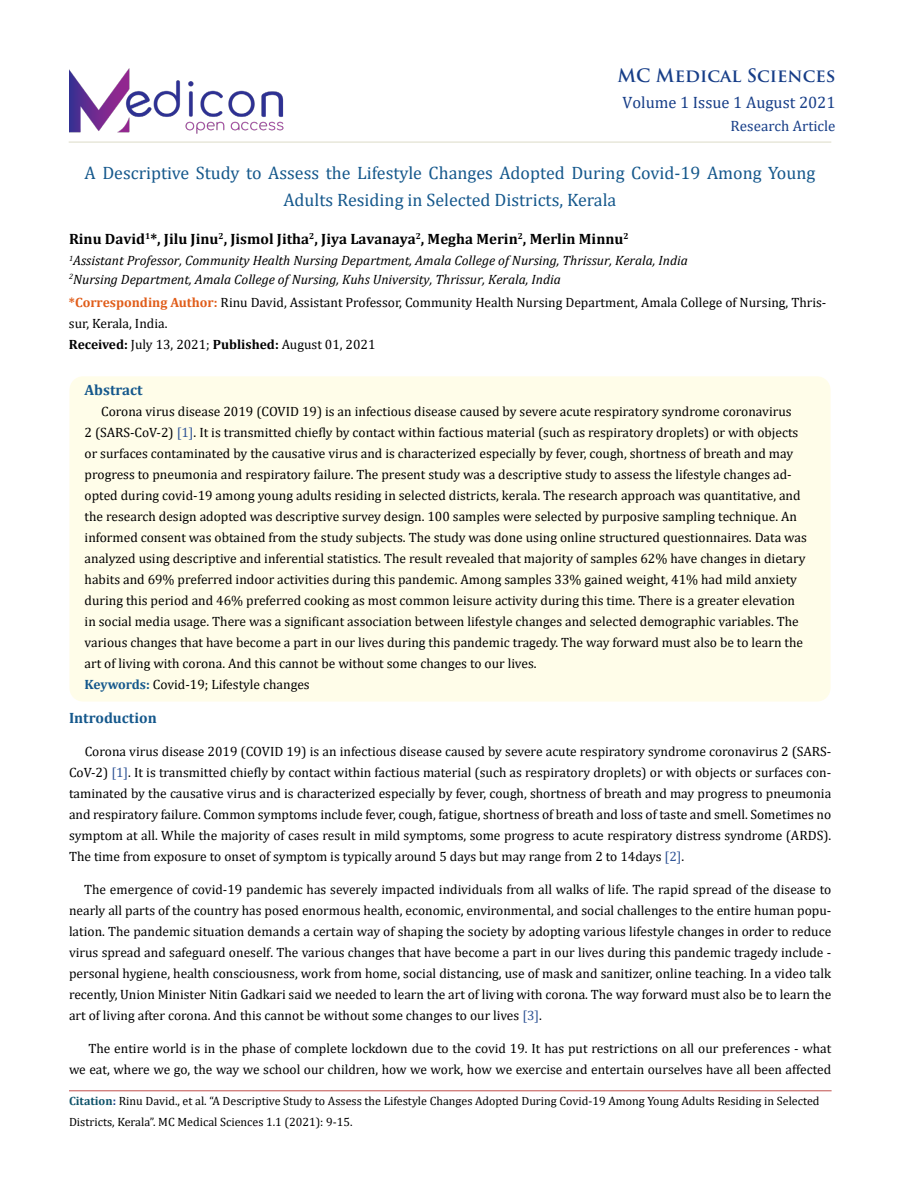
<style>
.page{position:relative;width:900px;height:1188px;background:#fff}
.page>*{position:absolute;margin:0;border:0;box-sizing:border-box;transform-origin:0 0}
.t1{font:18px/27px "Cambria";color:#15588c;text-align:center}
.t2{font:700 18px "Trajan Pro";color:#173e88}
.t3{font:16.5px "Cambria";color:#173e88}
.t4{font:700 15px "Cambria";color:#000}
.t5{font:700 15px "Cambria";color:#15588c}
.t6{font:15px "Cambria";color:#173e88}
.t7{font:13.5px/21px "Cambria";color:#000}
.t8{font:italic 13.5px/18.5px "Cambria";color:#000}
.t9{font:12px/21px "Cambria";color:#000}
.s1{font-weight:700;color:#e05d1a}
.s2{font-weight:700}
.s3{color:#2f5496}
.s4{font-weight:700;color:#15588c}
.s5{font-weight:700;color:#0e536a}
.s6{font-weight:700;color:#173e88}
</style>
<div class="page">
<img style="left:69px;top:68px;width:218px;height:74px">
<hr style="left:69px;top:1091px;width:763px;height:1px;background:#c0504d">
<hr style="left:69px;top:142px;width:762px;height:1px;background:#e0dfcd">
<div style="left:69px;top:376px;width:762px;height:326px;background:#fffde9;border-radius:14px"></div>
<h1 class="t2" style="left:617px;top:64px;width:220px">MC Medical Sciences</h1>
<p class="t3" style="left:622px;top:92px;width:215px">Volume 1 Issue 1 August 2021</p>
<p class="t6" style="left:731px;top:117px;width:106px">Research Article</p>
<h1 class="t1" style="left:85px;top:160px;width:732px">A Descriptive Study to Assess the Lifestyle Changes Adopted During Covid-19 Among Young<br>Adults Residing in Selected Districts, Kerala</h1>
<p class="t4" style="left:69px;top:228px;width:561px">Rinu David<sup>1</sup>*, Jilu Jinu<sup>2</sup>, Jismol Jitha<sup>2</sup>, Jiya Lavanaya<sup>2</sup>, Megha Merin<sup>2</sup>, Merlin Minnu<sup>2</sup></p>
<p class="t8" style="left:69px;top:251px;width:620px"><sup>1</sup>Assistant Professor, Community Health Nursing Department, Amala College of Nursing, Thrissur, Kerala, India<br><sup>2</sup>Nursing Department, Amala College of Nursing, Kuhs University, Thrissur, Kerala, India</p>
<p class="t7" style="left:69px;top:292px;width:759px"><span class="s1">*Corresponding Author:</span> Rinu David, Assistant Professor, Community Health Nursing Department, Amala College of Nursing, Thris&shy;sur, Kerala, India.<br><span class="s2">Received:</span> July 13, 2021; <span class="s2">Published:</span> August 01, 2021</p>
<p class="t5" style="left:85px;top:379px;width:60px">Abstract</p>
<p class="t7" style="left:85px;top:401px;width:724px;text-indent:17px">Corona virus disease 2019 (COVID 19) is an infectious disease caused by severe acute respiratory syndrome coronavirus<br>2 (SARS-CoV-2) <span class="s3">[1]</span>. It is transmitted chiefly by contact within factious material (such as respiratory droplets) or with objects or surfaces contaminated by the causative virus and is characterized especially by fever, cough, shortness of breath and may progress to pneumonia and respiratory failure. The present study was a descriptive study to assess the lifestyle changes ad&shy;opted during covid-19 among young adults residing in selected districts, kerala. The research approach was quantitative, and the research design adopted was descriptive survey design. 100 samples were selected by purposive sampling technique. An informed consent was obtained from the study subjects. The study was done using online structured questionnaires. Data was analyzed using descriptive and inferential statistics. The result revealed that majority of samples 62% have changes in dietary habits and 69% preferred indoor activities during this pandemic. Among samples 33% gained weight, 41% had mild anxiety during this period and 46% preferred cooking as most common leisure activity during this time. There is a greater elevation in social media usage. There was a significant association between lifestyle changes and selected demographic variables. The various changes that have become a part in our lives during this pandemic tragedy. The way forward must also be to learn the art of living with corona. And this cannot be without some changes to our lives.<br><span class="s4">Keywords:</span> Covid-19; Lifestyle changes</p>
<p class="t5" style="left:69px;top:707px;width:89px">Introduction</p>
<p class="t7" style="left:69px;top:741px;width:764px;text-align:justify;text-indent:16px">Corona virus disease 2019 (COVID 19) is an infectious disease caused by severe acute respiratory syndrome coronavirus 2 (SARS-CoV-2) <span class="s3">[1]</span>. It is transmitted chiefly by contact within factious material (such as respiratory droplets) or with objects or surfaces con&shy;taminated by the causative virus and is characterized especially by fever, cough, shortness of breath and may progress to pneumonia and respiratory failure. Common symptoms include fever, cough, fatigue, shortness of breath and loss of taste and smell. Sometimes no symptom at all. While the majority of cases result in mild symptoms, some progress to acute respiratory distress syndrome (ARDS).<br>The time from exposure to onset of symptom is typically around 5 days but may range from 2 to 14days <span class="s3">[2]</span>.</p>
<p class="t7" style="left:69px;top:879px;width:764px;text-align:justify;text-indent:15px">The emergence of covid-19 pandemic has severely impacted individuals from all walks of life. The rapid spread of the disease to nearly all parts of the country has posed enormous health, economic, environmental, and social challenges to the entire human popu&shy;lation. The pandemic situation demands a certain way of shaping the society by adopting various lifestyle changes in order to reduce virus spread and safeguard oneself. The various changes that have become a part in our lives during this pandemic tragedy include - personal hygiene, health consciousness, work from home, social distancing, use of mask and sanitizer, online teaching. In a video talk recently, Union Minister Nitin Gadkari said we needed to learn the art of living with corona. The way forward must also be to learn the art of living after corona. And this cannot be without some changes to our lives <span class="s3">[3]</span>.</p>
<p class="t7" style="left:69px;top:1038px;width:764px;text-align:right">The entire world is in the phase of complete lockdown due to the covid 19. It has put restrictions on all our preferences - what we eat, where we go, the way we school our children, how we work, how we exercise and entertain ourselves have all been affected</p>
<p class="t9" style="left:69px;top:1090px;width:752px"><span class="s5">Citation</span><span class="s6">:</span> Rinu David., et al. “A Descriptive Study to Assess the Lifestyle Changes Adopted During Covid-19 Among Young Adults Residing in Selected<br>Districts, Kerala”. MC Medical Sciences 1.1 (2021): 9-15.</p>
</div>
